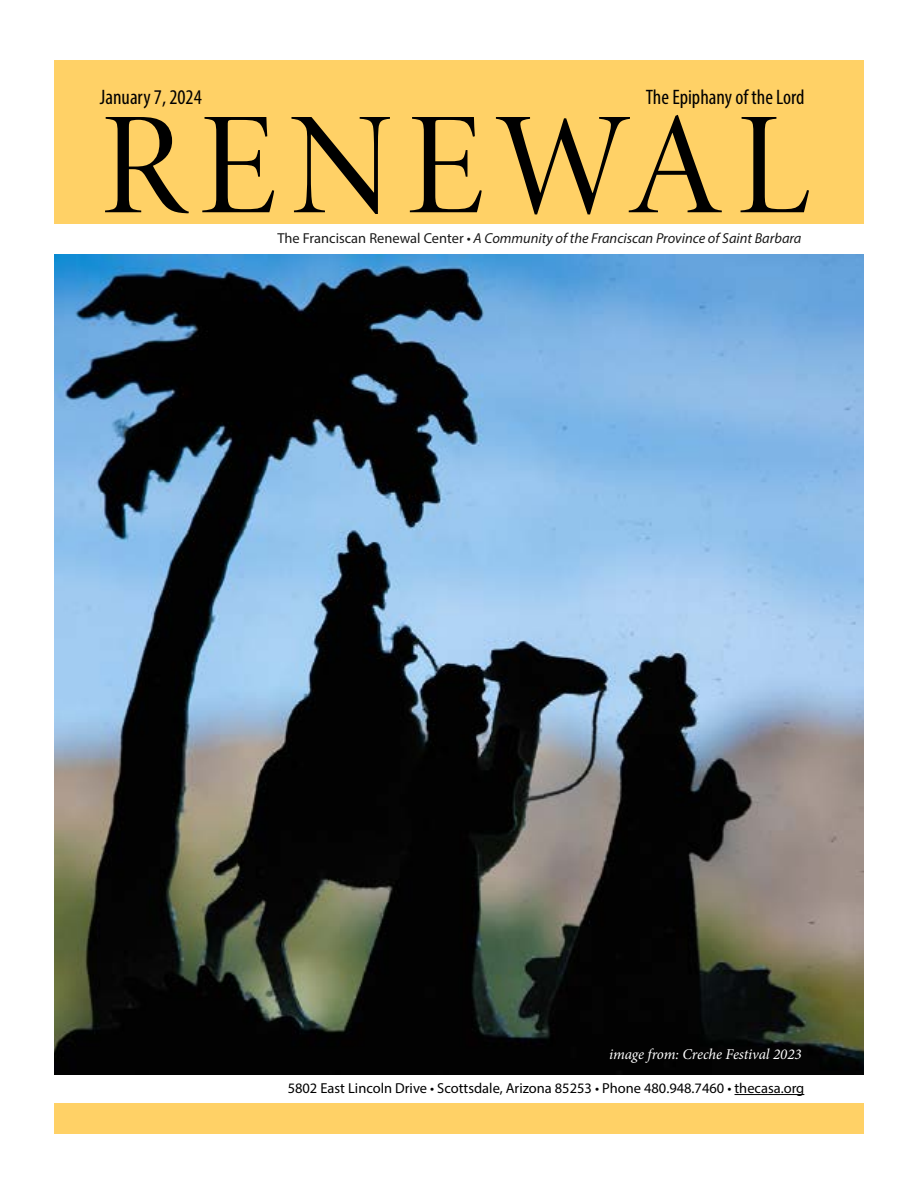
<style>
.page{position:relative;width:918px;height:1188px;background:#fff}
.page>*{position:absolute;margin:0;border:0;box-sizing:border-box;transform-origin:0 0}
.t1{font:147px "Minion Pro Disp";letter-spacing:.085em;color:#000}
.t2{font:condensed 21px "Myriad Pro";color:#000}
.t3{font:italic 15px "Minion Pro";letter-spacing:-.01em;color:#fff}
.t4{font:italic 14.4px "Myriad Pro";color:#000}
.t5{font:14.4px "Myriad Pro";color:#000}
.s1{font-style:normal}
</style>
<div class="page">
<div style="left:54px;top:61px;width:810px;height:163px;background:#ffd166"></div>
<hr style="left:735px;top:1094px;width:69px;height:1px;background:#000">
<div style="left:54px;top:1103px;width:810px;height:31px;background:#ffd166"></div>
<img style="left:54px;top:255px;width:810px;height:820px">
<h2 class="t2" style="left:100px;top:84px;width:103px">January 7, 2024</h2>
<h2 class="t2" style="left:646px;top:84px;width:160px">The Epiphany of the Lord</h2>
<h1 class="t1" style="left:100px;top:76px;width:712px">RENEWAL</h1>
<p class="t4" style="left:277px;top:229px;width:526px"><span class="s1">The Franciscan Renewal Center •</span> A Community of the Franciscan Province of Saint Barbara</p>
<p class="t3" style="left:609px;top:1044px;width:194px">image from: Creche Festival 2023</p>
<p class="t5" style="left:288px;top:1079px;width:518px">5802 East Lincoln Drive • Scottsdale, Arizona 85253 • Phone 480.948.7460 • thecasa.org</p>
</div>
